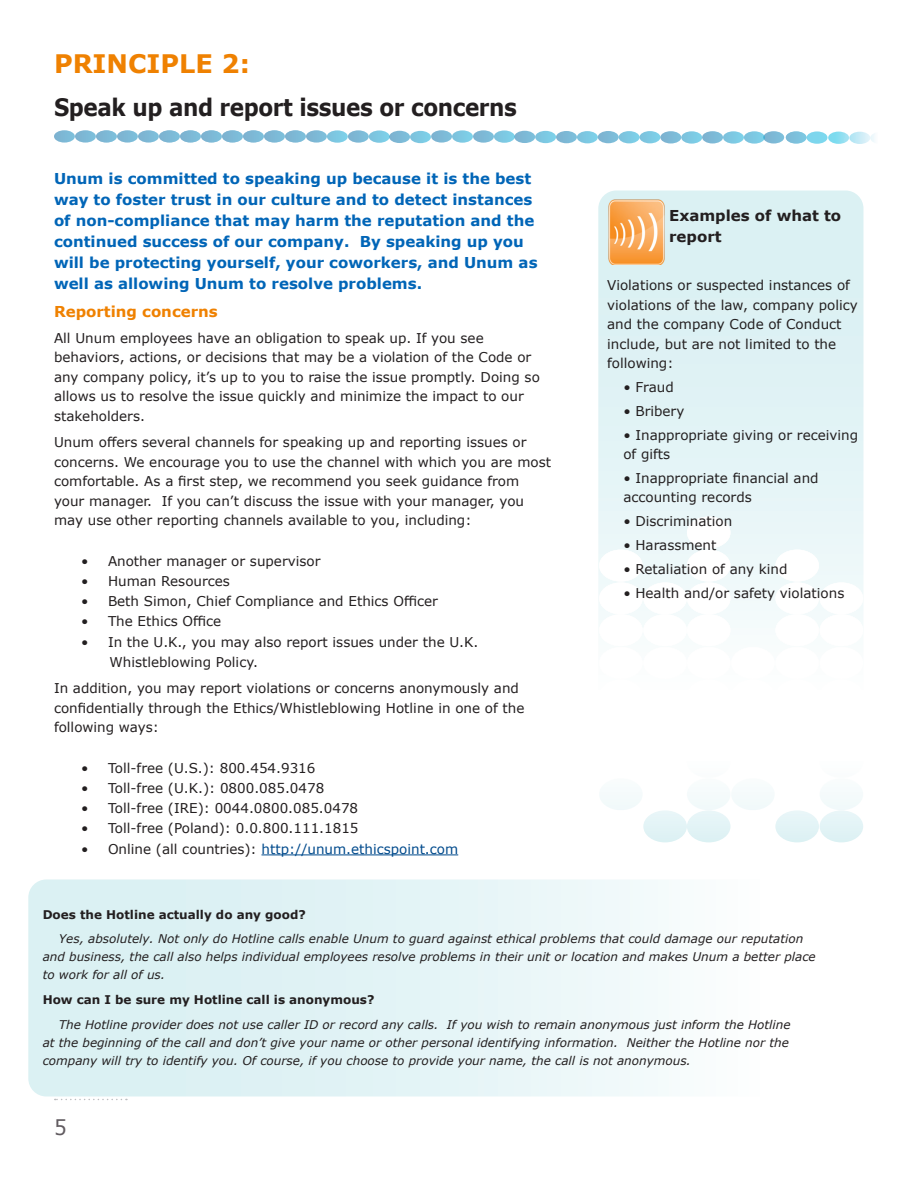
<style>
.page{position:relative;width:918px;height:1188px;background:#fff}
.page>*{position:absolute;margin:0;border:0;box-sizing:border-box;transform-origin:0 0}
.t1{font:700 25.5px "Verdana";color:#ef8101}
.t2{font:700 24px "Verdana";letter-spacing:-.02em;color:#231f20;scale:.9 1}
.t3{font:21px "Verdana";color:#615b60;scale:.95 1}
.t4{font:700 15px/21px "Verdana";color:#0165b7}
.t5{font:700 15px/21px "Verdana";color:#231f20}
.t6{font:700 15px "Verdana";color:#ef8101}
.t7{font:13.5px/19.5px "Verdana";color:#231f20}
.t8{font:13.5px "Verdana";color:#004a8c}
.t9{font:italic 12px/18px "Verdana";color:#231f20}
.t10{font:700 12px "Verdana";color:#231f20}
.s1{color:#231f20}
</style>
<div class="page">
<svg style="left:598px;top:190px;width:265px;height:438px;background:#e1f3f5"></svg>
<div style="left:599px;top:614px;width:44px;height:32px;background:#fff;border-radius:50%"></div>
<div style="left:643px;top:614px;width:44px;height:32px;background:#fff;border-radius:50%"></div>
<div style="left:687px;top:614px;width:44px;height:32px;background:#fff;border-radius:50%"></div>
<div style="left:775px;top:614px;width:44px;height:32px;background:#fff;border-radius:50%"></div>
<div style="left:820px;top:614px;width:43px;height:32px;background:#fff;border-radius:50%"></div>
<div style="left:599px;top:582px;width:44px;height:32px;background:#fff;border-radius:50%"></div>
<div style="left:643px;top:582px;width:44px;height:32px;background:#fff;border-radius:50%"></div>
<div style="left:687px;top:582px;width:44px;height:32px;background:#fff;border-radius:50%"></div>
<div style="left:775px;top:582px;width:44px;height:32px;background:#fff;border-radius:50%"></div>
<div style="left:820px;top:582px;width:43px;height:32px;background:#fff;border-radius:50%"></div>
<div style="left:599px;top:550px;width:44px;height:32px;background:#fff;border-radius:50%"></div>
<div style="left:687px;top:550px;width:44px;height:32px;background:#fff;border-radius:50%"></div>
<div style="left:775px;top:550px;width:44px;height:32px;background:#fff;border-radius:50%"></div>
<div style="left:687px;top:517px;width:44px;height:32px;background:#fff;border-radius:50%"></div>
<div style="left:599px;top:778px;width:44px;height:32px;background:#f5fafb;border-radius:50%"></div>
<div style="left:687px;top:778px;width:44px;height:32px;background:#f5fafb;border-radius:50%"></div>
<div style="left:731px;top:778px;width:44px;height:32px;background:#f5fafb;border-radius:50%"></div>
<div style="left:820px;top:778px;width:43px;height:32px;background:#f5fafb;border-radius:50%"></div>
<svg style="left:643px;top:810px;width:88px;height:32px"></svg>
<svg style="left:775px;top:810px;width:88px;height:32px"></svg>
<svg style="left:28px;top:879px;width:641px;height:217px;background:#e3f3f5"></svg>
<svg style="left:55px;top:1099px;width:72px;height:1px"></svg>
<hr style="left:261px;top:855px;width:197px;height:1px;background:#004a8c">
<img style="left:609px;top:200px;width:55px;height:65px">
<div style="left:577px;top:131px;width:21px;height:12px;background:#7dc9e3;border-radius:50%"></div>
<div style="left:556px;top:131px;width:21px;height:12px;background:#7db8d6;border-radius:50%"></div>
<svg style="left:828px;top:132px;width:21px;height:12px"></svg>
<svg style="left:807px;top:131px;width:21px;height:13px"></svg>
<svg style="left:786px;top:131px;width:21px;height:13px"></svg>
<svg style="left:763px;top:131px;width:21px;height:13px"></svg>
<svg style="left:849px;top:132px;width:21px;height:12px"></svg>
<svg style="left:870px;top:132px;width:21px;height:12px"></svg>
<div style="left:535px;top:131px;width:21px;height:12px;background:#7dc9e3;border-radius:50%"></div>
<div style="left:514px;top:131px;width:21px;height:12px;background:#7db9d6;border-radius:50%"></div>
<svg style="left:494px;top:130px;width:21px;height:13px"></svg>
<svg style="left:473px;top:130px;width:21px;height:13px"></svg>
<svg style="left:452px;top:130px;width:21px;height:13px"></svg>
<svg style="left:431px;top:130px;width:21px;height:13px"></svg>
<div style="left:619px;top:131px;width:21px;height:12px;background:#7dc9e3;border-radius:50%"></div>
<div style="left:598px;top:131px;width:21px;height:12px;background:#7db9d6;border-radius:50%"></div>
<svg style="left:681px;top:131px;width:21px;height:13px"></svg>
<svg style="left:660px;top:131px;width:21px;height:13px"></svg>
<div style="left:639px;top:131px;width:21px;height:12px;background:#7dc9e3;border-radius:50%"></div>
<svg style="left:723px;top:131px;width:21px;height:13px"></svg>
<svg style="left:702px;top:131px;width:21px;height:13px"></svg>
<svg style="left:744px;top:131px;width:21px;height:13px"></svg>
<div style="left:410px;top:131px;width:21px;height:12px;background:#7dc9e3;border-radius:50%"></div>
<div style="left:389px;top:131px;width:21px;height:12px;background:#7db8d6;border-radius:50%"></div>
<svg style="left:369px;top:130px;width:21px;height:13px"></svg>
<svg style="left:348px;top:130px;width:21px;height:13px"></svg>
<svg style="left:327px;top:130px;width:21px;height:13px"></svg>
<svg style="left:306px;top:130px;width:21px;height:13px"></svg>
<svg style="left:285px;top:130px;width:21px;height:13px"></svg>
<svg style="left:264px;top:130px;width:21px;height:13px"></svg>
<svg style="left:243px;top:130px;width:21px;height:13px"></svg>
<svg style="left:222px;top:130px;width:21px;height:13px"></svg>
<svg style="left:201px;top:130px;width:21px;height:13px"></svg>
<svg style="left:180px;top:130px;width:21px;height:13px"></svg>
<svg style="left:159px;top:130px;width:21px;height:13px"></svg>
<svg style="left:138px;top:130px;width:21px;height:13px"></svg>
<svg style="left:117px;top:130px;width:21px;height:13px"></svg>
<svg style="left:96px;top:130px;width:21px;height:13px"></svg>
<svg style="left:75px;top:130px;width:21px;height:13px"></svg>
<svg style="left:54px;top:130px;width:21px;height:13px"></svg>
<h1 class="t1" style="left:54px;top:46px;width:197px">PRINCIPLE 2:</h1>
<h2 class="t2" style="left:54px;top:91px;width:516px">Speak up and report issues or concerns</h2>
<p class="t4" style="left:54px;top:168px;width:485px">Unum is committed to speaking up because it is the best way to foster trust in our culture and to detect instances of non-compliance that may harm the reputation and the continued success of our company. By speaking up you will be protecting yourself, your coworkers, and Unum as well as allowing Unum to resolve problems.</p>
<p class="t6" style="left:54px;top:301px;width:165px">Reporting concerns</p>
<p class="t7" style="left:54px;top:328px;width:487px">All Unum employees have an obligation to speak up. If you see behaviors, actions, or decisions that may be a violation of the Code or any company policy, it’s up to you to raise the issue promptly. Doing so allows us to resolve the issue quickly and minimize the impact to our stakeholders.</p>
<p class="t7" style="left:54px;top:432px;width:499px">Unum offers several channels for speaking up and reporting issues or concerns. We encourage you to use the channel with which you are most comfortable. As a first step, we recommend you seek guidance from your manager. If you can’t discuss the issue with your manager, you may use other reporting channels available to you, including:</p>
<p class="t7" style="left:81px;top:551px;width:241px">• Another manager or supervisor</p>
<p class="t7" style="left:81px;top:571px;width:150px">• Human Resources</p>
<p class="t7" style="left:81px;top:591px;width:358px">• Beth Simon, Chief Compliance and Ethics Officer</p>
<p class="t7" style="left:81px;top:612px;width:142px">• The Ethics Office</p>
<p class="t7" style="left:110px;top:632px;width:370px;line-height:20.2px;text-indent:-29px">• In the U.K., you may also report issues under the U.K.<br>Whistleblowing Policy.</p>
<p class="t7" style="left:54px;top:678px;width:472px">In addition, you may report violations or concerns anonymously and confidentially through the Ethics/Whistleblowing Hotline in one of the following ways:</p>
<p class="t7" style="left:81px;top:758px;width:236px">• Toll-free (U.S.): 800.454.9316</p>
<p class="t7" style="left:81px;top:778px;width:245px">• Toll-free (U.K.): 0800.085.0478</p>
<p class="t7" style="left:81px;top:798px;width:279px">• Toll-free (IRE): 0044.0800.085.0478</p>
<p class="t7" style="left:81px;top:819px;width:279px">• Toll-free (Poland): 0.0.800.111.1815</p>
<p class="t8" style="left:81px;top:840px;width:379px"><span class="s1">• Online (all countries):</span> http://unum.ethicspoint.com</p>
<p class="t5" style="left:669px;top:205px;width:174px">Examples of what to report</p>
<p class="t7" style="left:607px;top:275px;width:252px">Violations or suspected instances of violations of the law, company policy and the company Code of Conduct include, but are not limited to the following:</p>
<p class="t7" style="left:623px;top:377px;width:52px">• Fraud</p>
<p class="t7" style="left:623px;top:401px;width:63px">• Bribery</p>
<p class="t7" style="left:623px;top:425px;width:236px">• Inappropriate giving or receiving of gifts</p>
<p class="t7" style="left:623px;top:468px;width:197px">• Inappropriate financial and accounting records</p>
<p class="t7" style="left:623px;top:511px;width:110px">• Discrimination</p>
<p class="t7" style="left:623px;top:535px;width:95px">• Harassment</p>
<p class="t7" style="left:623px;top:559px;width:166px">• Retaliation of any kind</p>
<p class="t7" style="left:623px;top:583px;width:223px">• Health and/or safety violations</p>
<p class="t10" style="left:43px;top:906px;width:265px">Does the Hotline actually do any good?</p>
<p class="t9" style="left:43px;top:930px;width:775px;text-indent:16px">Yes, absolutely. Not only do Hotline calls enable Unum to guard against ethical problems that could damage our reputation and business, the call also helps individual employees resolve problems in their unit or location and makes Unum a better place to work for all of us.</p>
<p class="t10" style="left:43px;top:991px;width:333px">How can I be sure my Hotline call is anonymous?</p>
<p class="t9" style="left:43px;top:1015px;width:749px;text-indent:16px">The Hotline provider does not use caller ID or record any calls. If you wish to remain anonymous just inform the Hotline at the beginning of the call and don’t give your name or other personal identifying information. Neither the Hotline nor the company will try to identify you. Of course, if you choose to provide your name, the call is not anonymous.</p>
<h3 class="t3" style="left:54px;top:1113px;width:15px">5</h3>
</div>
